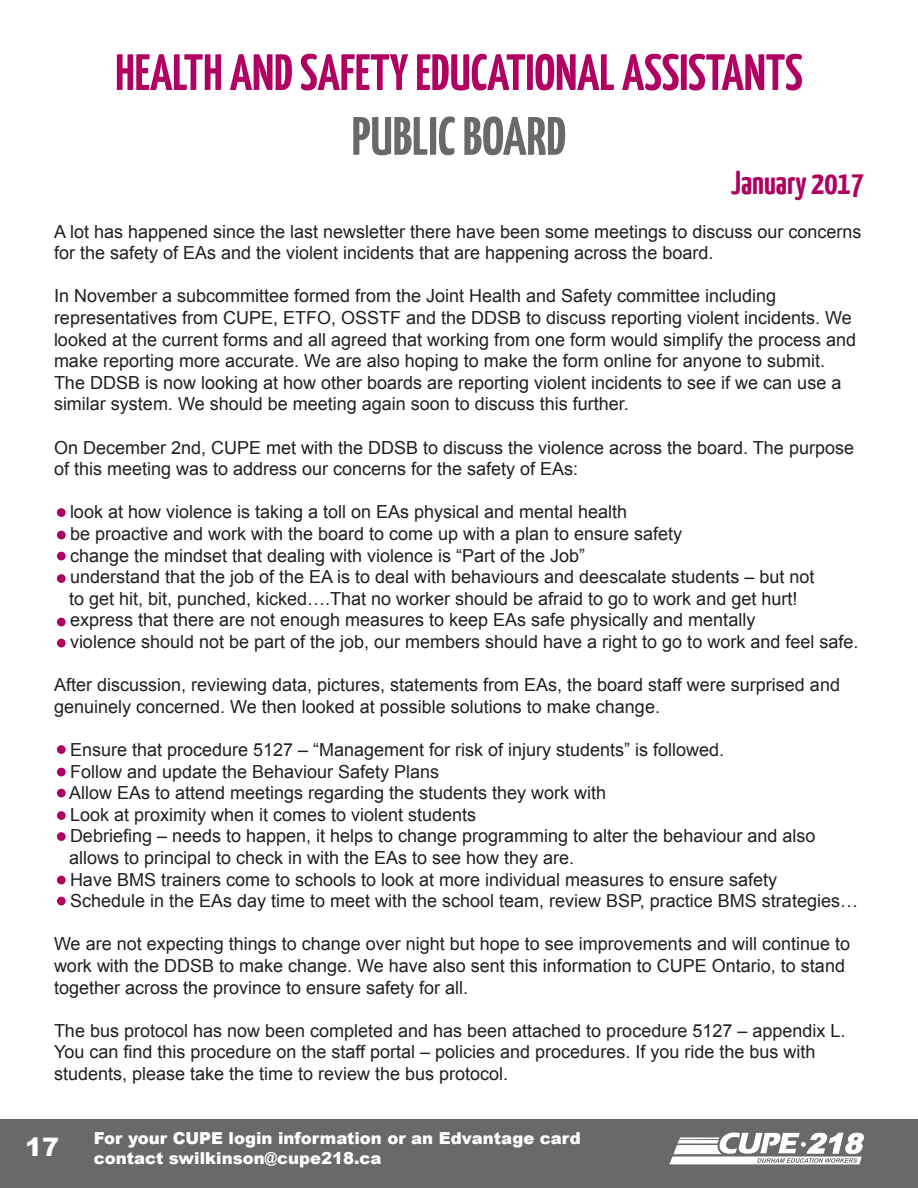
<style>
.page{position:relative;width:918px;height:1188px;background:#fff}
.page>*{position:absolute;margin:0;border:0;box-sizing:border-box;transform-origin:0 0}
.t1{font:700 54px "Yanone Kaffeesatz";color:#69696c}
.t2{font:700 51px "Yanone Kaffeesatz";color:#b00061}
.t3{font:700 33px "Yanone Kaffeesatz";color:#b00061}
.t4{font:900 25.5px "Arial";color:#fff}
.t5{font:18px/21.6px "Arial";color:#231f20}
.t6{font:900 16.5px "Arial";color:#fff}
</style>
<div class="page">
<div style="left:1px;top:1120px;width:917px;height:68px;background:#69696c"></div>
<div style="left:57px;top:508px;width:9px;height:9px;background:#b00061;border-radius:50%"></div>
<div style="left:57px;top:531px;width:9px;height:8px;background:#b00061;border-radius:50%"></div>
<div style="left:57px;top:552px;width:9px;height:8px;background:#b00061;border-radius:50%"></div>
<div style="left:57px;top:574px;width:9px;height:9px;background:#b00061;border-radius:50%"></div>
<div style="left:57px;top:618px;width:9px;height:8px;background:#b00061;border-radius:50%"></div>
<div style="left:57px;top:639px;width:9px;height:8px;background:#b00061;border-radius:50%"></div>
<div style="left:57px;top:745px;width:9px;height:9px;background:#b00061;border-radius:50%"></div>
<div style="left:57px;top:768px;width:9px;height:8px;background:#b00061;border-radius:50%"></div>
<div style="left:57px;top:789px;width:9px;height:8px;background:#b00061;border-radius:50%"></div>
<div style="left:57px;top:811px;width:9px;height:9px;background:#b00061;border-radius:50%"></div>
<div style="left:57px;top:832px;width:9px;height:9px;background:#b00061;border-radius:50%"></div>
<div style="left:57px;top:876px;width:9px;height:8px;background:#b00061;border-radius:50%"></div>
<div style="left:57px;top:897px;width:9px;height:8px;background:#b00061;border-radius:50%"></div>
<svg style="left:669px;top:1133px;width:195px;height:31px"></svg>
<p class="t2" style="left:115px;top:41px;width:689px">HEALTH AND SAFETY EDUCATIONAL ASSISTANTS</p>
<p class="t1" style="left:352px;top:103px;width:216px">PUBLIC BOARD</p>
<p class="t3" style="left:731px;top:163px;width:135px">January 2017</p>
<p class="t5" style="left:54px;top:220px;width:809px">A lot has happened since the last newsletter there have been some meetings to discuss our concerns for the safety of EAs and the violent incidents that are happening across the board.</p>
<p class="t5" style="left:54px;top:285px;width:724px">In November a subcommittee formed from the Joint Health and Safety committee including</p>
<p class="t5" style="left:54px;top:307px;width:804px">representatives from CUPE, ETFO, OSSTF and the DDSB to discuss reporting violent incidents. We looked at the current forms and all agreed that working from one form would simplify the process and make reporting more accurate. We are also hoping to make the form online for anyone to submit.<br>The DDSB is now looking at how other boards are reporting violent incidents to see if we can use a similar system. We should be meeting again soon to discuss this further.</p>
<p class="t5" style="left:54px;top:436px;width:802px">On December 2nd, CUPE met with the DDSB to discuss the violence across the board. The purpose of this meeting was to address our concerns for the safety of EAs:</p>
<p class="t5" style="left:59px;top:501px;width:570px">- look at how violence is taking a toll on EAs physical and mental health</p>
<p class="t5" style="left:59px;top:523px;width:625px">- be proactive and work with the board to come up with a plan to ensure safety</p>
<p class="t5" style="left:59px;top:544px;width:528px">- change the mindset that dealing with violence is “Part of the Job”</p>
<p class="t5" style="left:59px;top:566px;width:757px">- understand that the job of the EA is to deal with behaviours and deescalate students – but not</p>
<p class="t5" style="left:69px;top:588px;width:730px">to get hit, bit, punched, kicked….That no worker should be afraid to go to work and get hurt!</p>
<p class="t5" style="left:59px;top:609px;width:698px">- express that there are not enough measures to keep EAs safe physically and mentally</p>
<p class="t5" style="left:59px;top:631px;width:801px">- violence should not be part of the job, our members should have a right to go to work and feel safe.</p>
<p class="t5" style="left:54px;top:674px;width:788px">After discussion, reviewing data, pictures, statements from EAs, the board staff were surprised and genuinely concerned. We then looked at possible solutions to make change.</p>
<p class="t5" style="left:59px;top:739px;width:667px">- Ensure that procedure 5127 – “Management for risk of injury students” is followed.</p>
<p class="t5" style="left:59px;top:760px;width:382px">- Follow and update the Behaviour Safety Plans</p>
<p class="t5" style="left:59px;top:782px;width:549px">- Allow EAs to attend meetings regarding the students they work with</p>
<p class="t5" style="left:59px;top:804px;width:419px">- Look at proximity when it comes to violent students</p>
<p class="t5" style="left:59px;top:825px;width:758px">- Debriefing – needs to happen, it helps to change programming to alter the behaviour and also</p>
<p class="t5" style="left:69px;top:847px;width:507px">allows to principal to check in with the EAs to see how they are.</p>
<p class="t5" style="left:59px;top:868px;width:720px">- Have BMS trainers come to schools to look at more individual measures to ensure safety</p>
<p class="t5" style="left:59px;top:890px;width:801px">- Schedule in the EAs day time to meet with the school team, review BSP, practice BMS strategies…</p>
<p class="t5" style="left:54px;top:933px;width:798px">We are not expecting things to change over night but hope to see improvements and will continue to work with the DDSB to make change. We have also sent this information to CUPE Ontario, to stand together across the province to ensure safety for all.</p>
<p class="t5" style="left:54px;top:1020px;width:793px">The bus protocol has now been completed and has been attached to procedure 5127 – appendix L.<br>You can find this procedure on the staff portal – policies and procedures. If you ride the bus with</p>
<p class="t5" style="left:54px;top:1063px;width:456px">students, please take the time to review the bus protocol.</p>
<p class="t4" style="left:25px;top:1129px;width:36px">17</p>
<p class="t6" style="left:94px;top:1126px;width:488px">For your CUPE login information or an Edvantage card</p>
<p class="t6" style="left:94px;top:1146px;width:289px">contact swilkinson@cupe218.ca</p>
</div>
